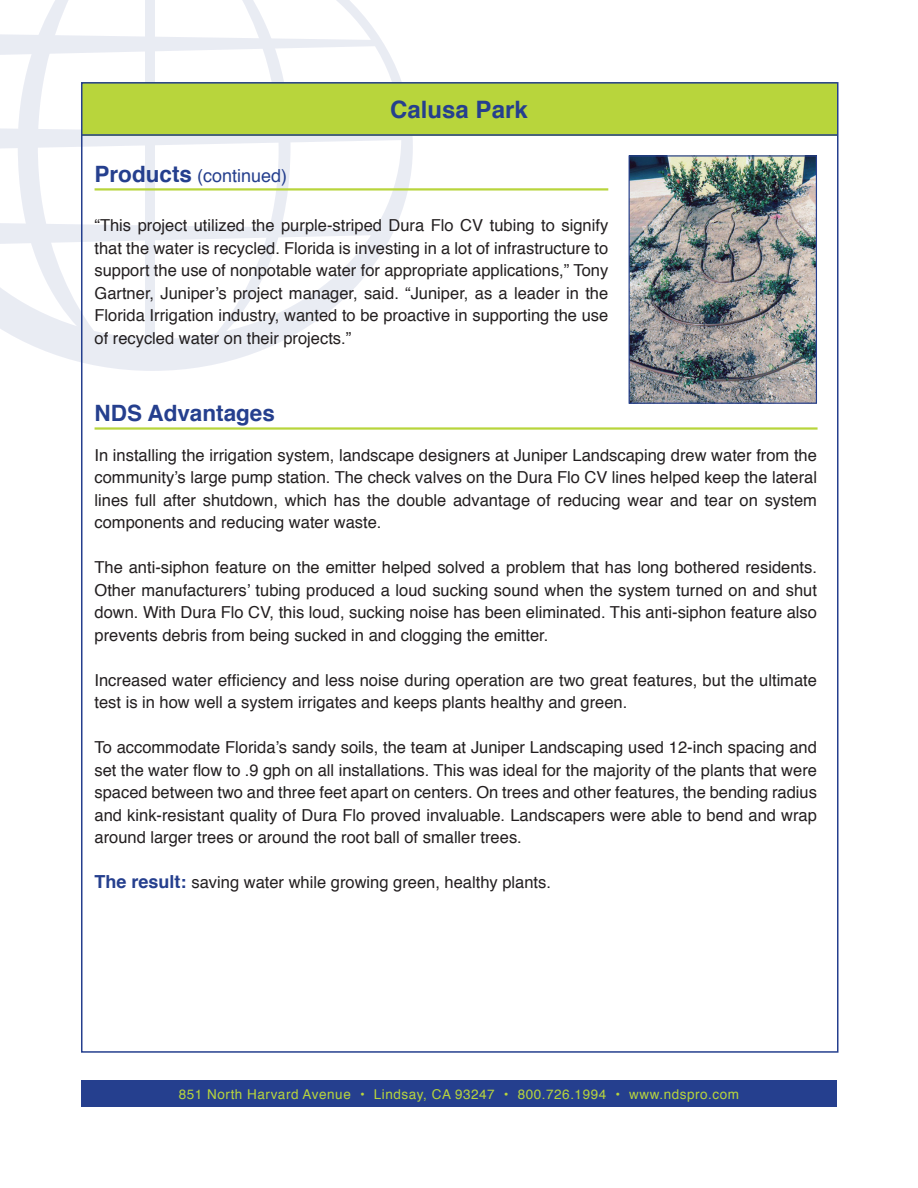
<style>
.page{position:relative;width:918px;height:1188px;background:#fff}
.page>*{position:absolute;margin:0;border:0;box-sizing:border-box;transform-origin:0 0}
.t1{font:700 24px "Helvetica";color:#253f8e}
.t2{font:700 22.5px "Helvetica";color:#253f8e}
.t3{font:18px "Helvetica";color:#253f8e}
.t4{font:16.5px/22.5px "Helvetica";color:#231f20;text-align:justify}
.t5{font:13.5px "Helvetica";letter-spacing:.04em;color:#b8d53c}
.s1{font-weight:700;font-size:22.5px}
.s2{font-weight:700;font-size:18px;color:#253f8e}
</style>
<div class="page">
<svg style="left:86px;top:136px;width:327px;height:235px"></svg>
<svg style="left:0;top:0;width:406px;height:363px"></svg>
<div style="left:81px;top:82px;width:756px;height:54px;background:#b8d53c"></div>
<div style="left:81px;top:1080px;width:756px;height:27px;background:#253f8e"></div>
<hr style="left:95px;top:427px;width:723px;height:3px;background:#b8d53c">
<hr style="left:95px;top:188px;width:513px;height:3px;background:#b8d53c">
<img style="left:631px;top:157px;width:184px;height:245px">
<div style="left:629px;top:155px;width:188px;height:249px;border:1px solid #253f8e"></div>
<hr style="left:81px;top:134px;width:756px;height:2px;background:#253f8e">
<p class="t3" style="left:95px;top:161px;width:194px"><span class="s1">Products</span> (continued)</p>
<h1 class="t1" style="left:390px;top:90px;width:139px">Calusa Park</h1>
<p class="t4" style="left:95px;top:214px;width:515px">“This project utilized the purple-striped Dura Flo CV tubing to signify that the water is recycled. Florida is investing in a lot of infrastructure to support the use of nonpotable water for appropriate applications,” Tony Gartner, Juniper’s project manager, said. “Juniper, as a leader in the Florida Irrigation industry, wanted to be proactive in supporting the use of recycled water on their projects.”</p>
<h2 class="t2" style="left:95px;top:395px;width:182px">NDS Advantages</h2>
<p class="t4" style="left:94px;top:444px;width:724px">In installing the irrigation system, landscape designers at Juniper Landscaping drew water from the community’s large pump station. The check valves on the Dura Flo CV lines helped keep the lateral lines full after shutdown, which has the double advantage of reducing wear and tear on system components and reducing water waste.</p>
<p class="t4" style="left:94px;top:557px;width:724px">The anti-siphon feature on the emitter helped solved a problem that has long bothered residents.<br>Other manufacturers’ tubing produced a loud sucking sound when the system turned on and shut down. With Dura Flo CV, this loud, sucking noise has been eliminated. This anti-siphon feature also prevents debris from being sucked in and clogging the emitter.</p>
<p class="t4" style="left:94px;top:669px;width:724px">Increased water efficiency and less noise during operation are two great features, but the ultimate test is in how well a system irrigates and keeps plants healthy and green.</p>
<p class="t4" style="left:94px;top:737px;width:724px">To accommodate Florida’s sandy soils, the team at Juniper Landscaping used 12-inch spacing and set the water flow to .9 gph on all installations. This was ideal for the majority of the plants that were spaced between two and three feet apart on centers. On trees and other features, the bending radius and kink-resistant quality of Dura Flo proved invaluable. Landscapers were able to bend and wrap around larger trees or around the root ball of smaller trees.</p>
<p class="t4" style="left:94px;top:872px;width:458px"><span class="s2">The result:</span> saving water while growing green, healthy plants.</p>
<p class="t5" style="left:179px;top:1083px;width:562px">851 North Harvard Avenue • Lindsay, CA 93247 • 800.726.1994 • www.ndspro.com</p>
</div>
